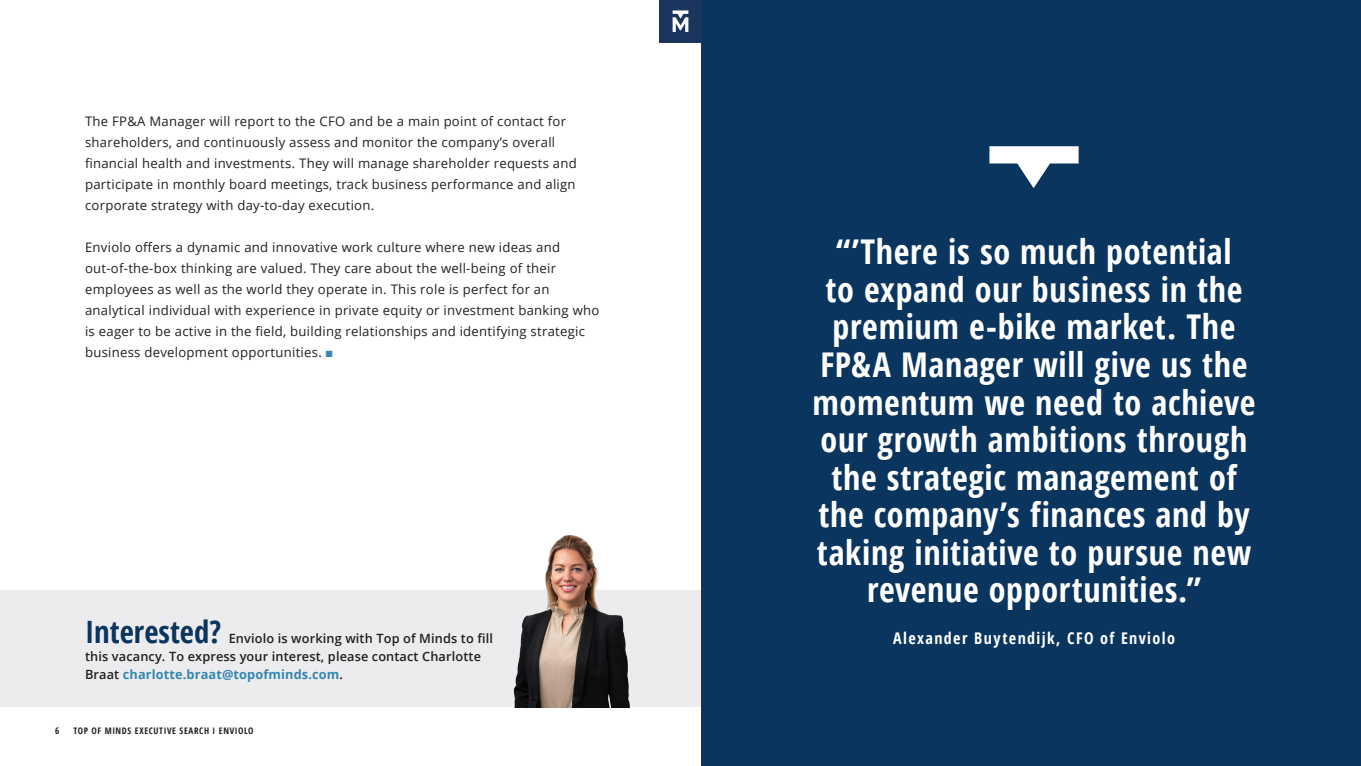
<style>
.page{position:relative;width:1361px;height:766px;background:#fff}
.page>*{position:absolute;margin:0;border:0;box-sizing:border-box;transform-origin:0 0}
.Page_header_kopie{font:700 condensed 34.05px/37.5px "Open Sans";letter-spacing:.02em;color:#fff;text-align:center}
.t1{font:700 condensed 30.75px "Open Sans";color:#0a355e}
.t2{font:700 condensed 16.12px "Open Sans";letter-spacing:.085em;color:#fff}
.t3{font:13.12px/21px "Open Sans";letter-spacing:.02em;color:#231f20}
.t4{font:600 12.75px/18px "Open Sans";letter-spacing:.01em;color:#231f20}
.t5{font:700 condensed 9px "Open Sans";letter-spacing:.07em;color:#231f20}
.s1{color:#3587b0}
.s2{font-weight:700;color:#3587b0}
</style>
<div class="page">
<div style="left:0;top:590px;width:702px;height:116px;background:#ececee"></div>
<div style="left:702px;top:0;width:659px;height:765px;background:#0a355e"></div>
<svg style="left:989px;top:146px;width:90px;height:42px"></svg>
<img style="left:513px;top:535px;width:117px;height:171px">
<div style="left:659px;top:0;width:43px;height:43px;background:#1c355e"></div>
<svg style="left:672px;top:10px;width:16px;height:22px"></svg>
<p class="t3" style="left:85px;top:110px;width:493px">The FP&amp;A Manager will report to the CFO and be a main point of contact for shareholders, and continuously assess and monitor the company’s overall financial health and investments. They will manage shareholder requests and participate in monthly board meetings, track business performance and align corporate strategy with day-to-day execution.</p>
<p class="t3" style="left:85px;top:236px;width:516px">Enviolo offers a dynamic and innovative work culture where new ideas and out-of-the-box thinking are valued. They care about the well-being of their employees as well as the world they operate in. This role is perfect for an analytical individual with experience in private equity or investment banking who is eager to be active in the field, building relationships and identifying strategic business development opportunities. <span class="s1">■</span></p>
<p class="Page_header_kopie" style="left:812px;top:232px;width:444px">“’There is so much potential<br>to expand our business in the premium e-bike market. The<br>FP&amp;A Manager will give us the momentum we need to achieve our growth ambitions through the strategic management of the company’s finances and by taking initiative to pursue new revenue opportunities.”</p>
<p class="t1" style="left:85px;top:609px;width:138px">Interested?</p>
<p class="t4" style="left:229px;top:628px;width:266px">Enviolo is working with Top of Minds to fill</p>
<p class="t2" style="left:893px;top:626px;width:283px">Alexander Buytendijk, CFO of Enviolo</p>
<p class="t4" style="left:85px;top:646px;width:397px">this vacancy. To express your interest, please contact Charlotte<br>Braat <span class="s2">charlotte.braat@topofminds.com</span>.</p>
<p class="t5" style="left:55px;top:724px;width:6px">6</p>
<p class="t5" style="left:73px;top:724px;width:182px">TOP OF MINDS EXECUTIVE SEARCH I ENVIOLO</p>
</div>
